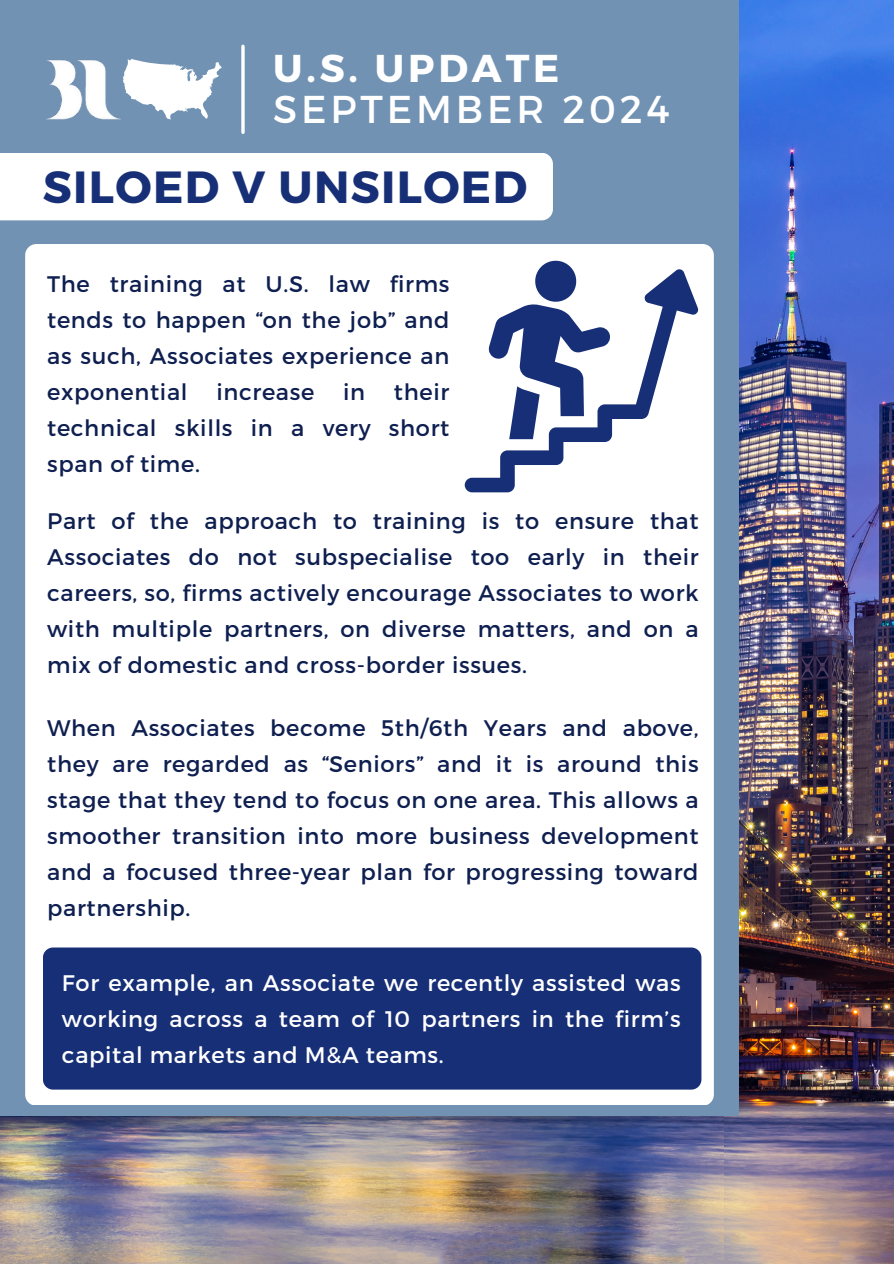
<style>
.page{position:relative;width:894px;height:1264px;background:#fff}
.page>*{position:absolute;margin:0;border:0;box-sizing:border-box;transform-origin:0 0}
.t1{font:700 45px "Montserrat";letter-spacing:.03em;color:#172f76}
.t2{font:38.85px/41.1px "Montserrat";letter-spacing:.1em;color:#fff}
.t3{font:22.5px/36px "Montserrat";letter-spacing:.03em;color:#0e1f50;text-align:justify}
.t4{font:22.5px/36px "Montserrat";letter-spacing:.03em;color:#fff;text-align:justify}
.s1{font-weight:700}
</style>
<div class="page">
<img style="left:0;top:1115px;width:724px;height:148px">
<img style="left:724px;top:0;width:169px;height:1263px">
<div style="left:0;top:0;width:738px;height:1115px;background:#7192b3"></div>
<hr style="left:241px;top:46px;width:3px;height:86px;background:#fff">
<img style="left:46px;top:60px;width:75px;height:60px">
<svg style="left:123px;top:59px;width:99px;height:60px"></svg>
<div style="left:25px;top:244px;width:688px;height:860px;background:#fff;border-radius:11px"></div>
<svg style="left:540px;top:261px;width:32px;height:7px"></svg>
<svg style="left:464px;top:268px;width:234px;height:224px"></svg>
<div style="left:0;top:153px;width:552px;height:67px;background:#fff"></div>
<div style="left:43px;top:947px;width:658px;height:142px;background:#172f76;border-radius:10px"></div>
<h1 class="t2" style="left:273px;top:46px;width:398px"><span class="s1">U.S. UPDATE<br></span>SEPTEMBER 2024</h1>
<p class="t1" style="left:43px;top:158px;width:485px">SILOED V UNSILOED</p>
<p class="t3" style="left:47px;top:264px;width:403px">The training at U.S. law firms tends to happen “on the job” and as such, Associates experience an exponential</p>
<p class="t3" style="left:47px;top:372px;width:403px;text-indent:347px">their technical skills in a very short span of time.</p>
<p class="t3" style="left:216px;top:372px;width:99px">increase</p>
<p class="t3" style="left:343px;top:372px;width:23px">in</p>
<p class="t3" style="left:47px;top:502px;width:652px">Part of the approach to training is to ensure that Associates do not subspecialise too early in their careers, so, firms actively encourage Associates to work with multiple partners, on diverse matters, and on a mix of domestic and cross-border issues.</p>
<h2 class="t3" style="left:47px;top:709px;width:652px">When Associates become 5th/6th Years and above, they are regarded as “Seniors” and it is around this stage that they tend to focus on one area. This allows a smoother transition into more business development and a focused three-year plan for progressing toward partnership.</h2>
<p class="t4" style="left:62px;top:963px;width:620px">For example, an Associate we recently assisted was working across a team of 10 partners in the firm’s capital markets and M&amp;A teams.</p>
</div>
